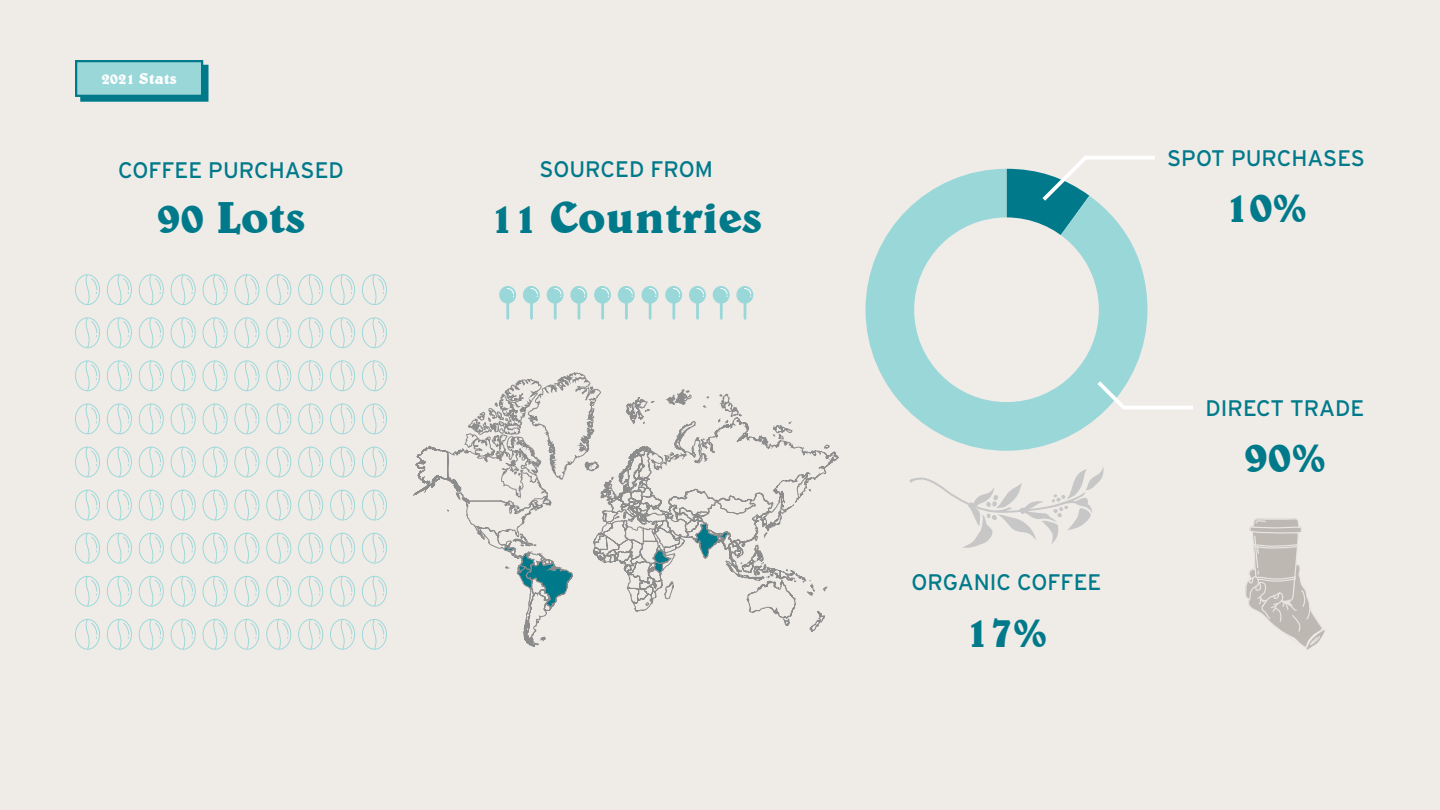
<style>
.page{position:relative;width:1440px;height:810px;background:#efece8}
.page>*{position:absolute;margin:0;border:0;box-sizing:border-box;transform-origin:0 0}
.t1{font:700 45px "Belwe BT";color:#007a8a}
.t2{font:22.5px "Interstate";color:#007a8a}
.t3{font:700 15.75px "Belwe BT";color:#fff}
</style>
<div class="page">
<div style="left:80px;top:65px;width:128px;height:37px;background:#007a8a;border:2px solid #007a8a"></div>
<div style="left:75px;top:60px;width:128px;height:37px;background:#9ad7d9;border:2px solid #007a8a"></div>
<svg style="left:75px;top:274px;width:25px;height:31px"></svg>
<svg style="left:107px;top:274px;width:25px;height:31px"></svg>
<svg style="left:139px;top:274px;width:25px;height:31px"></svg>
<svg style="left:171px;top:274px;width:25px;height:31px"></svg>
<svg style="left:203px;top:274px;width:25px;height:31px"></svg>
<svg style="left:234px;top:274px;width:25px;height:31px"></svg>
<svg style="left:266px;top:274px;width:25px;height:31px"></svg>
<svg style="left:298px;top:274px;width:25px;height:31px"></svg>
<svg style="left:330px;top:274px;width:25px;height:31px"></svg>
<svg style="left:362px;top:274px;width:25px;height:31px"></svg>
<svg style="left:75px;top:317px;width:25px;height:31px"></svg>
<svg style="left:107px;top:317px;width:25px;height:31px"></svg>
<svg style="left:139px;top:317px;width:25px;height:31px"></svg>
<svg style="left:171px;top:317px;width:25px;height:31px"></svg>
<svg style="left:203px;top:317px;width:25px;height:31px"></svg>
<svg style="left:234px;top:317px;width:25px;height:31px"></svg>
<svg style="left:266px;top:317px;width:25px;height:31px"></svg>
<svg style="left:298px;top:317px;width:25px;height:31px"></svg>
<svg style="left:330px;top:317px;width:25px;height:31px"></svg>
<svg style="left:362px;top:317px;width:25px;height:31px"></svg>
<svg style="left:75px;top:360px;width:25px;height:31px"></svg>
<svg style="left:107px;top:360px;width:25px;height:31px"></svg>
<svg style="left:139px;top:360px;width:25px;height:31px"></svg>
<svg style="left:171px;top:360px;width:25px;height:31px"></svg>
<svg style="left:203px;top:360px;width:25px;height:31px"></svg>
<svg style="left:234px;top:360px;width:25px;height:31px"></svg>
<svg style="left:266px;top:360px;width:25px;height:31px"></svg>
<svg style="left:298px;top:360px;width:25px;height:31px"></svg>
<svg style="left:330px;top:360px;width:25px;height:31px"></svg>
<svg style="left:362px;top:360px;width:25px;height:31px"></svg>
<svg style="left:75px;top:404px;width:25px;height:30px"></svg>
<svg style="left:107px;top:404px;width:25px;height:30px"></svg>
<svg style="left:139px;top:404px;width:25px;height:30px"></svg>
<svg style="left:171px;top:404px;width:25px;height:30px"></svg>
<svg style="left:203px;top:404px;width:25px;height:30px"></svg>
<svg style="left:234px;top:404px;width:25px;height:30px"></svg>
<svg style="left:266px;top:404px;width:25px;height:30px"></svg>
<svg style="left:298px;top:404px;width:25px;height:30px"></svg>
<svg style="left:330px;top:404px;width:25px;height:30px"></svg>
<svg style="left:362px;top:404px;width:25px;height:30px"></svg>
<svg style="left:75px;top:447px;width:25px;height:30px"></svg>
<svg style="left:107px;top:447px;width:25px;height:30px"></svg>
<svg style="left:139px;top:447px;width:25px;height:30px"></svg>
<svg style="left:171px;top:447px;width:25px;height:30px"></svg>
<svg style="left:203px;top:447px;width:25px;height:30px"></svg>
<svg style="left:234px;top:447px;width:25px;height:30px"></svg>
<svg style="left:266px;top:447px;width:25px;height:30px"></svg>
<svg style="left:298px;top:447px;width:25px;height:30px"></svg>
<svg style="left:330px;top:447px;width:25px;height:30px"></svg>
<svg style="left:362px;top:447px;width:25px;height:30px"></svg>
<svg style="left:75px;top:490px;width:25px;height:30px"></svg>
<svg style="left:107px;top:490px;width:25px;height:30px"></svg>
<svg style="left:139px;top:490px;width:25px;height:30px"></svg>
<svg style="left:171px;top:490px;width:25px;height:30px"></svg>
<svg style="left:203px;top:490px;width:25px;height:30px"></svg>
<svg style="left:234px;top:490px;width:25px;height:30px"></svg>
<svg style="left:266px;top:490px;width:25px;height:30px"></svg>
<svg style="left:298px;top:490px;width:25px;height:30px"></svg>
<svg style="left:330px;top:490px;width:25px;height:30px"></svg>
<svg style="left:362px;top:490px;width:25px;height:30px"></svg>
<svg style="left:75px;top:533px;width:25px;height:31px"></svg>
<svg style="left:107px;top:533px;width:25px;height:31px"></svg>
<svg style="left:139px;top:533px;width:25px;height:31px"></svg>
<svg style="left:171px;top:533px;width:25px;height:31px"></svg>
<svg style="left:203px;top:533px;width:25px;height:31px"></svg>
<svg style="left:234px;top:533px;width:25px;height:31px"></svg>
<svg style="left:266px;top:533px;width:25px;height:31px"></svg>
<svg style="left:298px;top:533px;width:25px;height:31px"></svg>
<svg style="left:330px;top:533px;width:25px;height:31px"></svg>
<svg style="left:362px;top:533px;width:25px;height:31px"></svg>
<svg style="left:75px;top:576px;width:25px;height:31px"></svg>
<svg style="left:107px;top:576px;width:25px;height:31px"></svg>
<svg style="left:139px;top:576px;width:25px;height:31px"></svg>
<svg style="left:171px;top:576px;width:25px;height:31px"></svg>
<svg style="left:203px;top:576px;width:25px;height:31px"></svg>
<svg style="left:234px;top:576px;width:25px;height:31px"></svg>
<svg style="left:266px;top:576px;width:25px;height:31px"></svg>
<svg style="left:298px;top:576px;width:25px;height:31px"></svg>
<svg style="left:330px;top:576px;width:25px;height:31px"></svg>
<svg style="left:362px;top:576px;width:25px;height:31px"></svg>
<svg style="left:75px;top:619px;width:25px;height:31px"></svg>
<svg style="left:107px;top:619px;width:25px;height:31px"></svg>
<svg style="left:139px;top:619px;width:25px;height:31px"></svg>
<svg style="left:171px;top:619px;width:25px;height:31px"></svg>
<svg style="left:203px;top:619px;width:25px;height:31px"></svg>
<svg style="left:234px;top:619px;width:25px;height:31px"></svg>
<svg style="left:266px;top:619px;width:25px;height:31px"></svg>
<svg style="left:298px;top:619px;width:25px;height:31px"></svg>
<svg style="left:330px;top:619px;width:25px;height:31px"></svg>
<svg style="left:362px;top:619px;width:25px;height:31px"></svg>
<svg style="left:413px;top:372px;width:174px;height:275px"></svg>
<svg style="left:431px;top:379px;width:408px;height:266px"></svg>
<div style="left:499px;top:286px;width:17px;height:18px;background:#9ad7d9;border-radius:50%"></div>
<svg style="left:506px;top:288px;width:8px;height:32px"></svg>
<div style="left:523px;top:286px;width:17px;height:18px;background:#9ad7d9;border-radius:50%"></div>
<svg style="left:530px;top:288px;width:8px;height:32px"></svg>
<div style="left:547px;top:286px;width:17px;height:18px;background:#9ad7d9;border-radius:50%"></div>
<svg style="left:554px;top:288px;width:7px;height:32px"></svg>
<div style="left:570px;top:286px;width:17px;height:18px;background:#9ad7d9;border-radius:50%"></div>
<svg style="left:578px;top:288px;width:7px;height:32px"></svg>
<div style="left:594px;top:286px;width:17px;height:18px;background:#9ad7d9;border-radius:50%"></div>
<svg style="left:601px;top:288px;width:8px;height:32px"></svg>
<div style="left:618px;top:286px;width:17px;height:18px;background:#9ad7d9;border-radius:50%"></div>
<svg style="left:625px;top:288px;width:8px;height:32px"></svg>
<div style="left:642px;top:286px;width:16px;height:18px;background:#9ad7d9;border-radius:50%"></div>
<svg style="left:649px;top:288px;width:7px;height:32px"></svg>
<div style="left:665px;top:286px;width:17px;height:18px;background:#9ad7d9;border-radius:50%"></div>
<svg style="left:672px;top:288px;width:8px;height:32px"></svg>
<div style="left:689px;top:286px;width:17px;height:18px;background:#9ad7d9;border-radius:50%"></div>
<svg style="left:696px;top:288px;width:8px;height:32px"></svg>
<div style="left:713px;top:286px;width:17px;height:18px;background:#9ad7d9;border-radius:50%"></div>
<svg style="left:720px;top:288px;width:8px;height:32px"></svg>
<div style="left:736px;top:286px;width:17px;height:18px;background:#9ad7d9;border-radius:50%"></div>
<svg style="left:744px;top:288px;width:7px;height:32px"></svg>
<svg style="left:866px;top:169px;width:282px;height:282px;fill:#9ad7d9"></svg>
<div style="left:914px;top:217px;width:185px;height:185px;background:#f0ede8;border-radius:50%"></div>
<svg style="left:1007px;top:156px;width:148px;height:154px"></svg>
<svg style="left:909px;top:467px;width:195px;height:81px"></svg>
<svg style="left:1245px;top:518px;width:80px;height:132px"></svg>
<svg style="left:1093px;top:377px;width:100px;height:34px"></svg>
<p class="t3" style="left:102px;top:69px;width:77px">2021 Stats</p>
<p class="t2" style="left:118px;top:158px;width:227px">COFFEE PURCHASED</p>
<p class="t2" style="left:540px;top:157px;width:175px">SOURCED FROM</p>
<p class="t2" style="left:1167px;top:146px;width:199px">SPOT PURCHASES</p>
<h1 class="t1" style="left:157px;top:189px;width:150px">90 Lots</h1>
<h1 class="t1" style="left:490px;top:189px;width:273px">11 Countries</h1>
<h1 class="t1" style="left:1225px;top:178px;width:83px">10%</h1>
<p class="t2" style="left:1205px;top:396px;width:160px">DIRECT TRADE</p>
<p class="t2" style="left:912px;top:570px;width:191px">ORGANIC COFFEE</p>
<h1 class="t1" style="left:966px;top:603px;width:83px">17%</h1>
<h1 class="t1" style="left:1244px;top:428px;width:83px">90%</h1>
</div>
